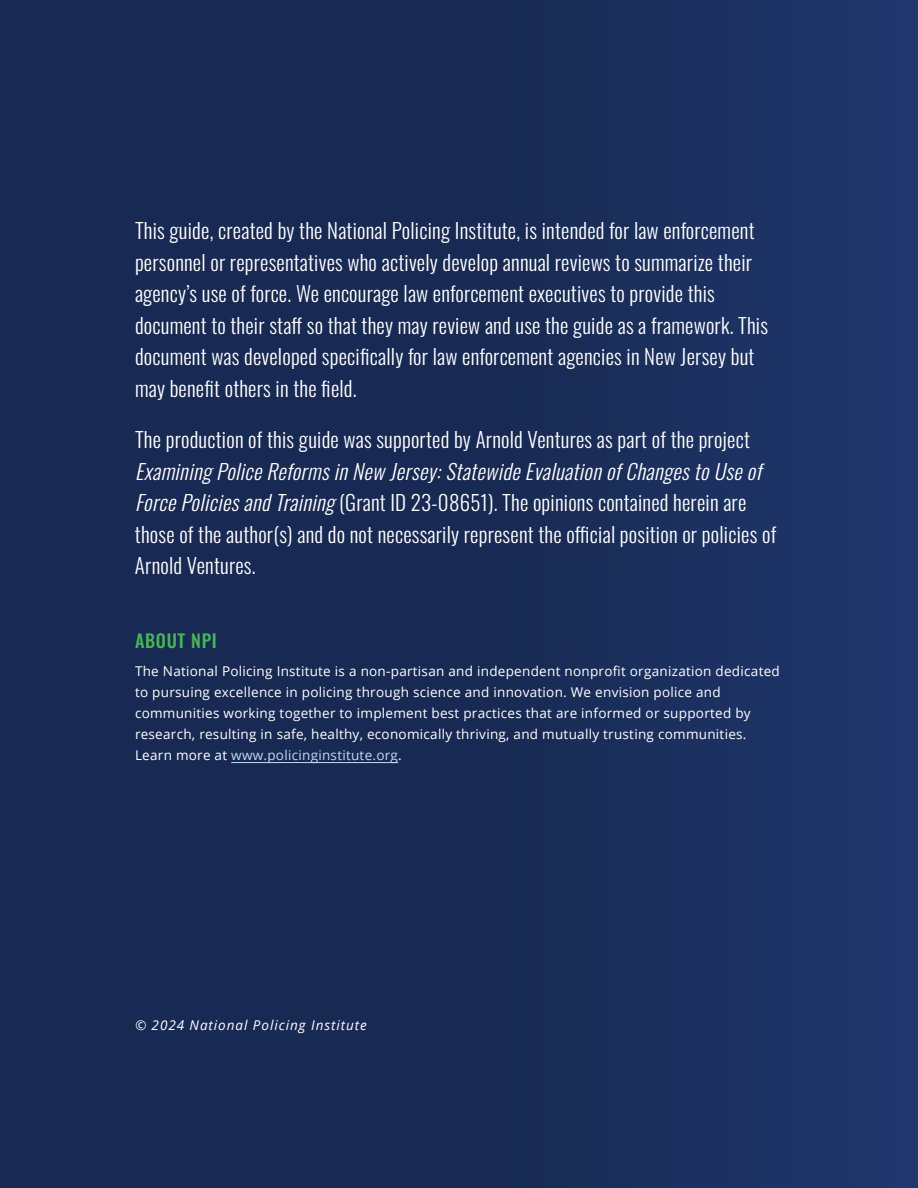
<style>
.page{position:relative;width:918px;height:1188px;background:#fff}
.page>*{position:absolute;margin:0;border:0;box-sizing:border-box;transform-origin:0 0}
.t1{font:300 21px/31.5px "Oswald";letter-spacing:.01em;color:#fff}
.t2{font:500 18px "Oswald";letter-spacing:.04em;color:#46b753}
.t3{font:13.5px/21px "Open Sans";letter-spacing:.02em;color:#fff}
.t4{font:italic 13.5px "Open Sans";letter-spacing:.07em;color:#fff}
.s1{font-style:italic}
.s2{color:#c2d9ee}
</style>
<div class="page">
<div style="left:0;top:0;width:918px;height:1188px;background:linear-gradient(to right,#16274c,#1d3466)"></div>
<hr style="left:231px;top:762px;width:167px;height:1px;background:#c2d9ee">
<p class="t1" style="left:135px;top:212px;width:635px">This guide, created by the National Policing Institute, is intended for law enforcement personnel or representatives who actively develop annual reviews to summarize their agency’s use of force. We encourage law enforcement executives to provide this document to their staff so that they may review and use the guide as a framework. This document was developed specifically for law enforcement agencies in New Jersey but may benefit others in the field.</p>
<p class="t1" style="left:135px;top:422px;width:616px">The production of this guide was supported by Arnold Ventures as part of the project</p>
<p class="t1" style="left:135px;top:453px;width:643px"><span class="s1">ExaminingPoliceReformsinNew Jersey:StatewideEvaluationofChangestoUseof ForcePoliciesandTraining</span>(Grant ID 23-08651). The opinions contained herein are those of the author(s) and do not necessarily represent the official position or policies of Arnold Ventures.</p>
<p class="t2" style="left:135px;top:631px;width:83px">ABOUT NPI</p>
<p class="t3" style="left:135px;top:660px;width:646px">The National Policing Institute is a non-partisan and independent nonprofit organization dedicated to pursuing excellence in policing through science and innovation. We envision police and communities working together to implement best practices that are informed or supported by research, resulting in safe, healthy, economically thriving, and mutually trusting communities.<br>Learn more at <span class="s2">www.policinginstitute.org</span>.</p>
<p class="t4" style="left:135px;top:1016px;width:233px">© 2024 National Policing Institute</p>
</div>
